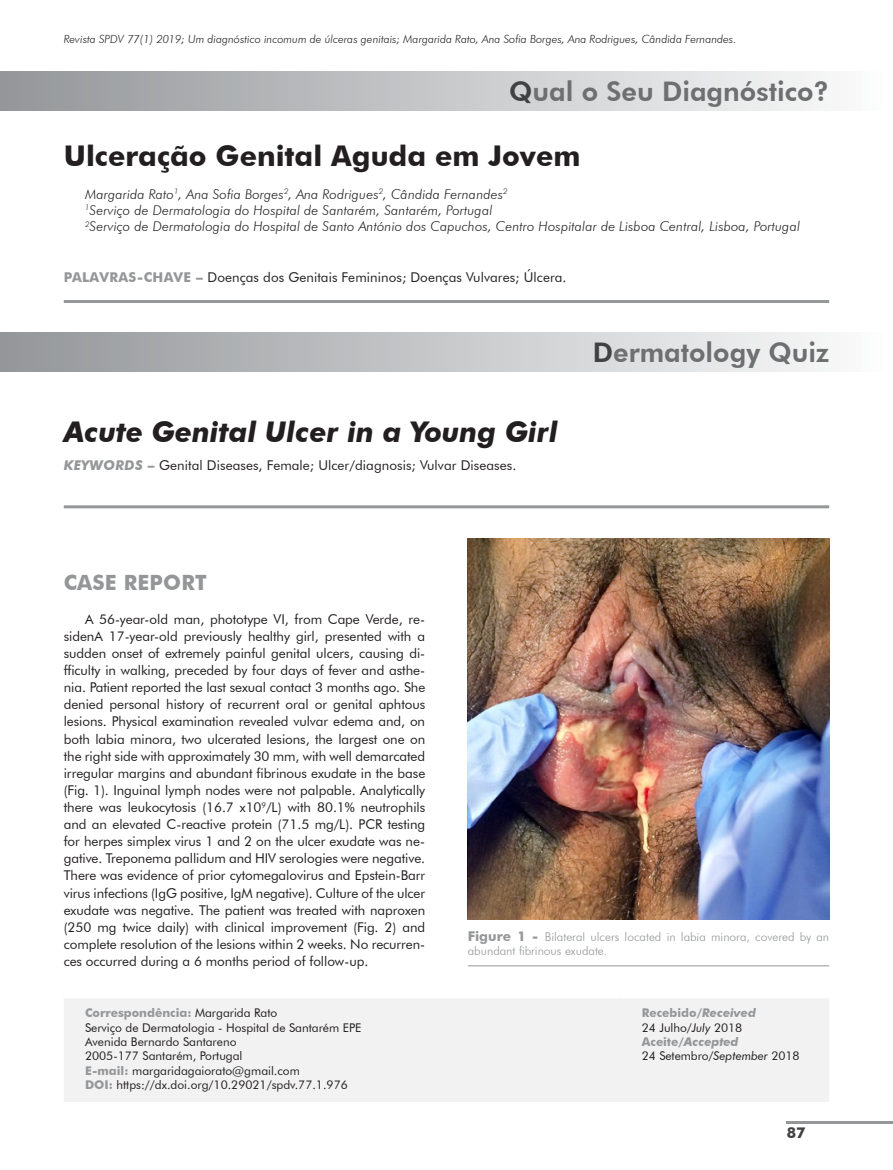
<style>
.page{position:relative;width:893px;height:1170px;background:#fff}
.page>*{position:absolute;margin:0;border:0;box-sizing:border-box;transform-origin:0 0}
.t1{font:italic 700 28.5px "Futura BT";color:#231f20}
.t2{font:700 28.5px "Futura BT";color:#231f20}
.t3{font:800 27px "Futura BT";color:#6d6f71}
.t4{font:700 21px "Futura BT";letter-spacing:.01em;color:#949698}
.t5{font:700 15px "Futura BT";color:#414142}
.t6{font:13.5px/17.1px "Futura BT";letter-spacing:.005em;color:#231f20;text-align:justify}
.t7{font:italic 300 13.5px/16.2px "Futura BT";letter-spacing:.01em;color:#231f20}
.t8{font:12px/14.4px "Futura BT";color:#231f20}
.t9{font:300 12px/14.4px "Futura BT";color:#949698}
.t10{font:italic 300 11.25px "Futura BT";color:#231f20}
.s1{color:#414142}
.s2{font-weight:700;color:#949698}
.s3{font-weight:700;font-style:italic;color:#949698}
.s4{font-style:italic}
.s5{font-weight:700;font-size:13.5px}
</style>
<div class="page">
<hr style="left:787px;top:1120px;width:106px;height:3px;background:#949698">
<div style="left:0;top:72px;width:893px;height:38px;background:linear-gradient(to right,#939598,#fcfdfd)"></div>
<hr style="left:64px;top:300px;width:765px;height:3px;background:#949698">
<hr style="left:64px;top:505px;width:765px;height:3px;background:#949698">
<div style="left:0;top:333px;width:893px;height:38px;background:linear-gradient(to right,#939598,#fcfdfd)"></div>
<div style="left:64px;top:998px;width:765px;height:103px;background:#f2f2f3"></div>
<hr style="left:468px;top:965px;width:361px;height:1px;background:#949698">
<img style="left:468px;top:538px;width:361px;height:381px">
<p class="t10" style="left:64px;top:32px;width:674px">Revista SPDV 77(1) 2019; Um diagnóstico incomum de úlceras genitais; Margarida Rato, Ana Sofia Borges, Ana Rodrigues, Cândida Fernandes.</p>
<h2 class="t3" style="left:509px;top:75px;width:321px"><span class="s1">Q</span>ual o Seu Diagnóstico?</h2>
<h1 class="t2" style="left:64px;top:139px;width:518px">Ulceração Genital Aguda em Jovem</h1>
<p class="t7" style="left:85px;top:186px;width:716px">Margarida Rato<sup>1</sup>, Ana Sofia Borges<sup>2</sup>, Ana Rodrigues<sup>2</sup>, Cândida Fernandes<sup>2<br>1</sup>Serviço de Dermatologia do Hospital de Santarém, Santarém, Portugal<br><sup>2</sup>Serviço de Dermatologia do Hospital de Santo António dos Capuchos, Centro Hospitalar de Lisboa Central, Lisboa, Portugal</p>
<p class="t6" style="left:64px;top:268px;width:504px"><span class="s2">PALAVRAS-CHAVE –</span> Doenças dos Genitais Femininos; Doenças Vulvares; Úlcera.</p>
<h1 class="t1" style="left:64px;top:414px;width:496px">Acute Genital Ulcer in a Young Girl</h1>
<p class="t6" style="left:64px;top:456px;width:454px"><span class="s3">KEYWORDS</span> <span class="s2">–</span> Genital Diseases, Female; Ulcer/diagnosis; Vulvar Diseases.</p>
<h2 class="t3" style="left:593px;top:336px;width:238px"><span class="s1">D</span>ermatology Quiz</h2>
<h3 class="t4" style="left:64px;top:569px;width:144px">CASE REPORT</h3>
<p class="t6" style="left:64px;top:610px;width:363px;text-indent:21px">A 56-year-old man, phototype VI, from Cape Verde, re&shy;sidenA 17-year-old previously healthy girl, presented with a sudden onset of extremely painful genital ulcers, causing di&shy;fficulty in walking, preceded by four days of fever and asthe&shy;nia. Patient reported the last sexual contact 3 months ago. She denied personal history of recurrent oral or genital aphtous lesions. Physical examination revealed vulvar edema and, on both labia minora, two ulcerated lesions, the largest one on the right side with approximately 30 mm, with well demarcated irregular margins and abundant fibrinous exudate in the base (Fig. 1). Inguinal lymph nodes were not palpable. Analytically there was leukocytosis (16.7 x10<sup>9</sup>/L) with 80.1% neutrophils and an elevated C-reactive protein (71.5 mg/L). PCR testing for herpes simplex virus 1 and 2 on the ulcer exudate was ne&shy;gative. Treponema pallidum and HIV serologies were negative.<br>There was evidence of prior cytomegalovirus and Epstein-Barr virus infections (IgG positive, IgM negative). Culture of the ulcer exudate was negative. The patient was treated with naproxen (250 mg twice daily) with clinical improvement (Fig. 2) and complete resolution of the lesions within 2 weeks. No recurren&shy;ces occurred during a 6 months period of follow-up.</p>
<p class="t8" style="left:85px;top:1005px;width:278px"><span class="s2">Correspondência:</span> Margarida Rato<br>Serviço de Dermatologia - Hospital de Santarém EPE Avenida Bernardo Santareno<br>2005-177 Santarém, Portugal<br><span class="s2">E-mail:</span> margaridagaiorato@gmail.com<br><span class="s2">DOI:</span> https://dx.doi.org/10.29021/spdv.77.1.976</p>
<p class="t8" style="left:642px;top:1005px;width:159px"><span class="s2">Recebido/</span><span class="s3">Received<br></span>24 Julho/<span class="s4">July</span> 2018<br><span class="s2">Aceite/</span><span class="s3">Accepted<br></span>24 Setembro/<span class="s4">September</span> 2018</p>
<p class="t9" style="left:468px;top:929px;width:363px"><span class="s5">Figure 1 -</span> Bilateral ulcers located in labia minora, covered by an abundant fibrinous exudate.</p>
<p class="t5" style="left:787px;top:1123px;width:20px">87</p>
</div>
